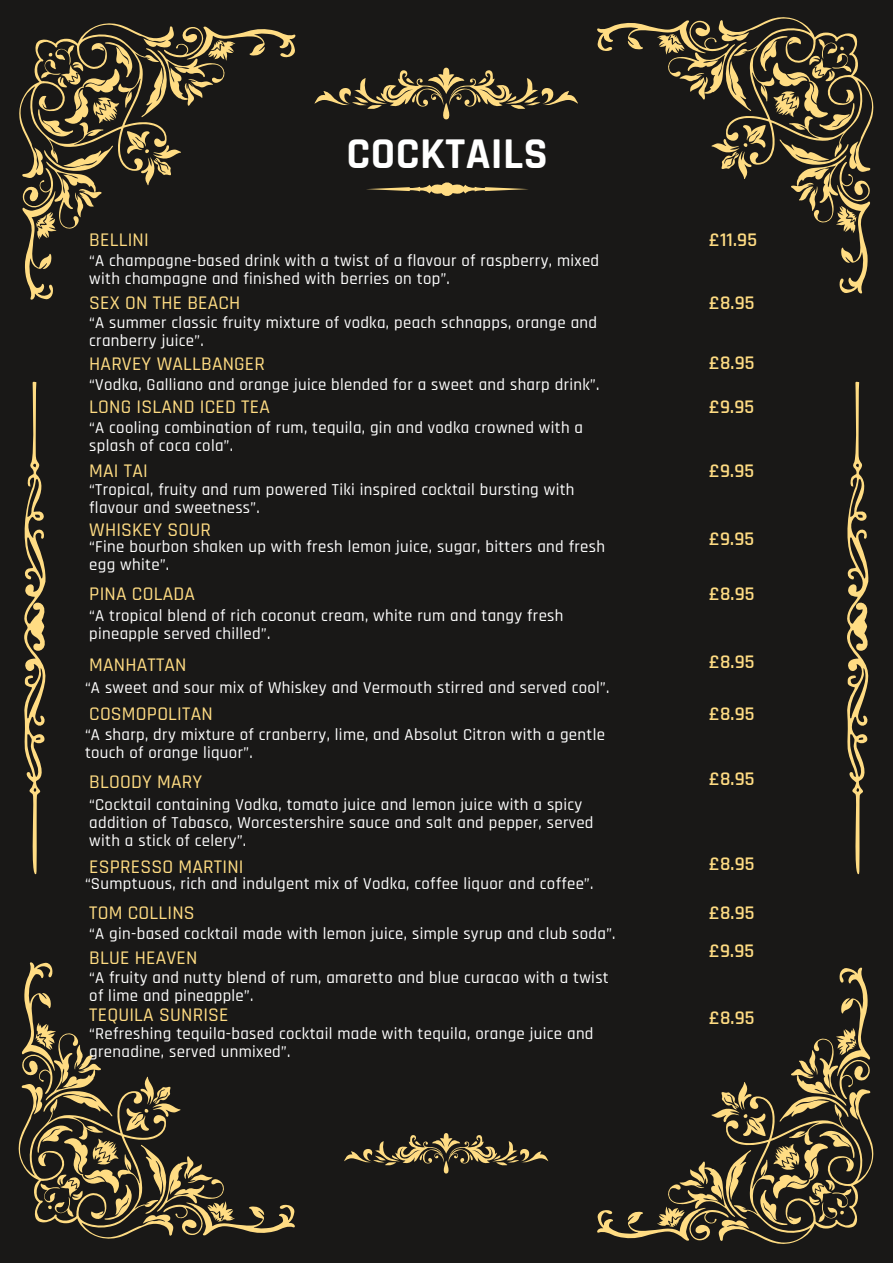
<style>
.page{position:relative;width:893px;height:1264px;background:#fff}
.page>*{position:absolute;margin:0;border:0;box-sizing:border-box;transform-origin:0 0}
.t1{font:700 44.55px "Rajdhani";letter-spacing:.01em;color:#fff}
.t2{font:500 19.5px "Rajdhani";letter-spacing:.01em;color:#ffdc83}
.t3{font:600 19.5px "Rajdhani";letter-spacing:.01em;color:#ffdc83}
.t4{font:500 16.8px/18px "Rajdhani";letter-spacing:.02em;color:#fff}
</style>
<div class="page">
<div style="left:0;top:0;width:892px;height:1262px;background:#191817"></div>
<svg style="left:18px;top:962px;width:277px;height:277px"></svg>
<svg style="left:597px;top:967px;width:276px;height:277px"></svg>
<svg style="left:19px;top:23px;width:276px;height:277px"></svg>
<svg style="left:597px;top:17px;width:276px;height:277px"></svg>
<svg style="left:314px;top:68px;width:264px;height:51px"></svg>
<svg style="left:24px;top:381px;width:22px;height:494px"></svg>
<svg style="left:847px;top:381px;width:22px;height:494px"></svg>
<svg style="left:344px;top:1133px;width:204px;height:40px"></svg>
<svg style="left:366px;top:182px;width:162px;height:14px"></svg>
<h1 class="t1" style="left:346px;top:126px;width:203px">COCKTAILS</h1>
<p class="t2" style="left:89px;top:228px;width:61px">BELLINI</p>
<p class="t3" style="left:709px;top:228px;width:49px">£11.95</p>
<p class="t4" style="left:89px;top:252px;width:511px">“A champagne-based drink with a twist of a flavour of raspberry, mixed with champagne and finished with berries on top”.</p>
<p class="t2" style="left:89px;top:291px;width:153px">SEX ON THE BEACH</p>
<p class="t3" style="left:709px;top:291px;width:47px">£8.95</p>
<p class="t4" style="left:89px;top:314px;width:509px">“A summer classic fruity mixture of vodka, peach schnapps, orange and cranberry juice”.</p>
<p class="t2" style="left:89px;top:352px;width:177px">HARVEY WALLBANGER</p>
<p class="t4" style="left:89px;top:376px;width:511px">“Vodka, Galliano and orange juice blended for a sweet and sharp drink”.</p>
<p class="t3" style="left:709px;top:350px;width:47px">£8.95</p>
<p class="t2" style="left:89px;top:395px;width:182px">LONG ISLAND ICED TEA</p>
<p class="t3" style="left:709px;top:395px;width:47px">£9.95</p>
<p class="t4" style="left:89px;top:419px;width:495px">“A cooling combination of rum, tequila, gin and vodka crowned with a splash of coca cola”.</p>
<p class="t2" style="left:89px;top:459px;width:60px">MAI TAI</p>
<p class="t4" style="left:89px;top:480px;width:486px">“Tropical, fruity and rum powered Tiki inspired cocktail bursting with flavour and sweetness”.</p>
<p class="t3" style="left:709px;top:459px;width:47px">£9.95</p>
<p class="t2" style="left:89px;top:518px;width:123px">WHISKEY SOUR</p>
<p class="t4" style="left:89px;top:538px;width:517px">“Fine bourbon shaken up with fresh lemon juice, sugar, bitters and fresh egg white”.</p>
<p class="t2" style="left:89px;top:582px;width:107px">PINA COLADA</p>
<p class="t4" style="left:89px;top:606px;width:475px">“A tropical blend of rich coconut cream, white rum and tangy fresh pineapple served chilled”.</p>
<p class="t3" style="left:709px;top:526px;width:47px">£9.95</p>
<p class="t3" style="left:709px;top:582px;width:47px">£8.95</p>
<p class="t2" style="left:89px;top:652px;width:99px">MANHATTAN</p>
<p class="t3" style="left:709px;top:650px;width:47px">£8.95</p>
<p class="t4" style="left:85px;top:679px;width:526px">“A sweet and sour mix of Whiskey and Vermouth stirred and served cool”.</p>
<p class="t2" style="left:89px;top:701px;width:125px">COSMOPOLITAN</p>
<p class="t4" style="left:85px;top:725px;width:521px">“A sharp, dry mixture of cranberry, lime, and Absolut Citron with a gentle touch of orange liquor”.</p>
<p class="t3" style="left:709px;top:701px;width:47px">£8.95</p>
<p class="t2" style="left:89px;top:770px;width:114px">BLOODY MARY</p>
<p class="t4" style="left:89px;top:796px;width:505px">“Cocktail containing Vodka, tomato juice and lemon juice with a spicy addition of Tabasco, Worcestershire sauce and salt and pepper, served with a stick of celery”.</p>
<p class="t2" style="left:89px;top:855px;width:156px">ESPRESSO MARTINI</p>
<p class="t4" style="left:85px;top:875px;width:510px">“Sumptuous, rich and indulgent mix of Vodka, coffee liquor and coffee”.</p>
<p class="t2" style="left:89px;top:900px;width:107px">TOM COLLINS</p>
<p class="t4" style="left:89px;top:924px;width:527px">“A gin-based cocktail made with lemon juice, simple syrup and club soda”.</p>
<p class="t2" style="left:89px;top:946px;width:110px">BLUE HEAVEN</p>
<p class="t4" style="left:89px;top:969px;width:521px">“A fruity and nutty blend of rum, amaretto and blue curacao with a twist of lime and pineapple”.</p>
<p class="t2" style="left:89px;top:1003px;width:141px">TEQUILA SUNRISE</p>
<p class="t4" style="left:89px;top:1024px;width:505px">“Refreshing tequila-based cocktail made with tequila, orange juice and grenadine, served unmixed”.</p>
<p class="t3" style="left:709px;top:766px;width:47px">£8.95</p>
<p class="t3" style="left:709px;top:851px;width:47px">£8.95</p>
<p class="t3" style="left:709px;top:900px;width:47px">£8.95</p>
<p class="t3" style="left:709px;top:938px;width:47px">£9.95</p>
<p class="t3" style="left:709px;top:1005px;width:47px">£8.95</p>
</div>
